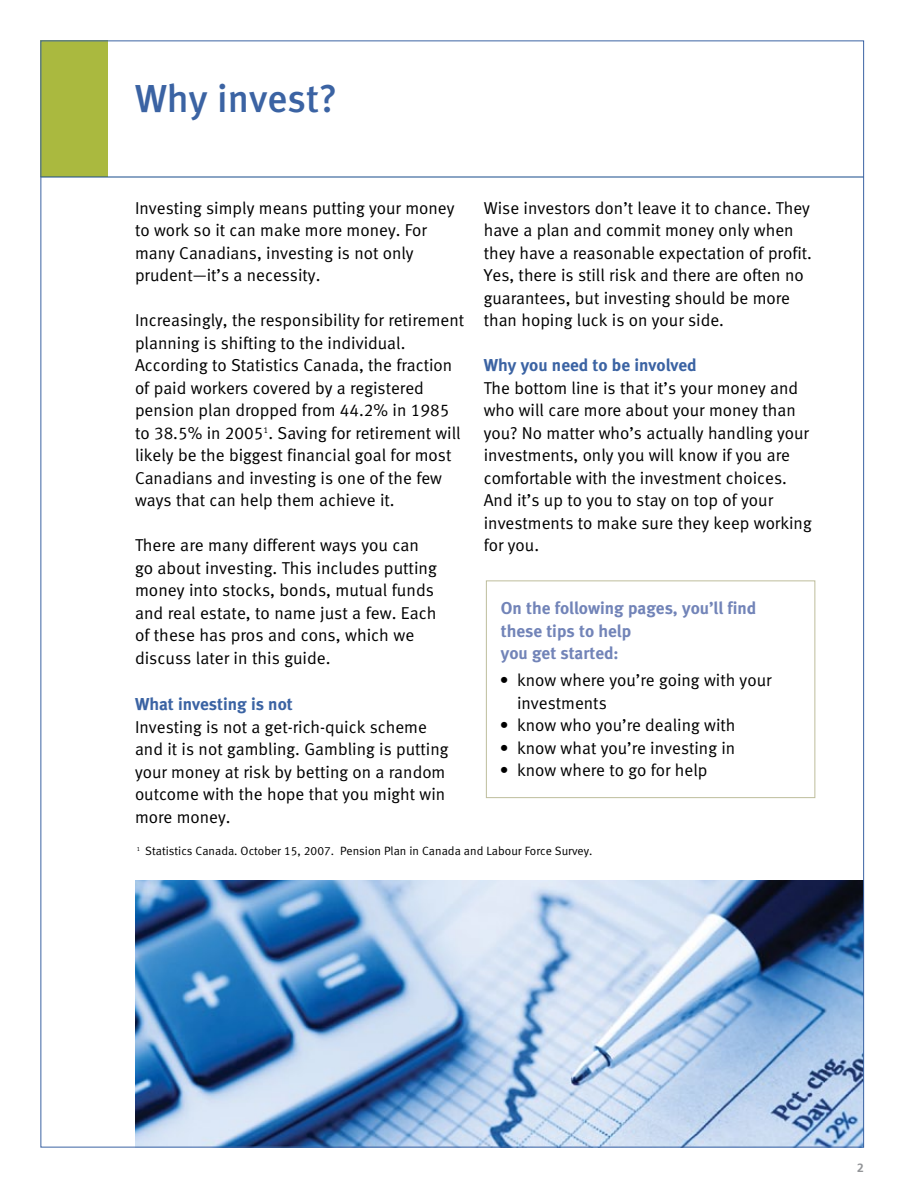
<style>
.page{position:relative;width:918px;height:1188px;background:#fff}
.page>*{position:absolute;margin:0;border:0;box-sizing:border-box;transform-origin:0 0}
.t1{font:39px "Meta Medium LF";color:#3b63a3}
.t2{font:17.25px/22.5px "Meta Normal LF";color:#000}
.t3{font:17.25px/22.5px "Meta Bold LF";color:#7284b8}
.t4{font:17.25px "Meta Bold LF";color:#3b63a3}
.t5{font:12px "Meta Normal LF";color:#000}
.t6{font:700 12px "Frutiger LT Std";color:#939598}
</style>
<div class="page">
<div style="left:486px;top:580px;width:329px;height:218px;border:1px solid #bebd9c"></div>
<img style="left:135px;top:880px;width:727px;height:266px">
<div style="left:40px;top:40px;width:68px;height:137px;background:#aab93f"></div>
<hr style="left:40px;top:177px;width:824px;height:1px;background:#174b8b">
<p class="t1" style="left:135px;top:75px;width:204px">Why invest?</p>
<p class="t2" style="left:135px;top:196px;width:321px">Investing simply means putting your money to work so it can make more money. For many Canadians, investing is not only prudent—it’s a necessity.</p>
<p class="t2" style="left:135px;top:309px;width:331px">Increasingly, the responsibility for retirement planning is shifting to the individual.<br>According to Statistics Canada, the fraction of paid workers covered by a registered pension plan dropped from 44.2% in 1985 to 38.5% in 2005<sup>1</sup>. Saving for retirement will likely be the biggest financial goal for most Canadians and investing is one of the few ways that can help them achieve it.</p>
<p class="t2" style="left:135px;top:534px;width:303px">There are many different ways you can go about investing. This includes putting money into stocks, bonds, mutual funds and real estate, to name just a few. Each of these has pros and cons, which we discuss later in this guide.</p>
<p class="t4" style="left:135px;top:694px;width:159px">What investing is not</p>
<p class="t2" style="left:135px;top:715px;width:315px">Investing is not a get-rich-quick scheme and it is not gambling. Gambling is putting your money at risk by betting on a random outcome with the hope that you might win more money.</p>
<p class="t2" style="left:484px;top:196px;width:330px">Wise investors don’t leave it to chance. They have a plan and commit money only when they have a reasonable expectation of profit.<br>Yes, there is still risk and there are often no guarantees, but investing should be more than hoping luck is on your side.</p>
<p class="t4" style="left:484px;top:355px;width:214px">Why you need to be involved</p>
<p class="t2" style="left:484px;top:376px;width:329px">The bottom line is that it’s your money and who will care more about your money than you? No matter who’s actually handling your investments, only you will know if you are comfortable with the investment choices.<br>And it’s up to you to stay on top of your investments to make sure they keep working for you.</p>
<p class="t3" style="left:501px;top:597px;width:257px">On the following pages, you’ll find these tips to help</p>
<p class="t3" style="left:501px;top:642px;width:119px">you get started:</p>
<p class="t2" style="left:517px;top:669px;width:256px;text-indent:-17px">• know where you’re going with your investments</p>
<p class="t2" style="left:500px;top:714px;width:237px">• know who you’re dealing with</p>
<p class="t2" style="left:500px;top:736px;width:237px">• know what you’re investing in</p>
<p class="t2" style="left:500px;top:759px;width:209px">• know where to go for help</p>
<p class="t5" style="left:137px;top:844px;width:457px"><sup>1</sup> Statistics Canada. October 15, 2007. Pension Plan in Canada and Labour Force Survey.</p>
<p class="t6" style="left:857px;top:1160px;width:8px">2</p>
</div>
